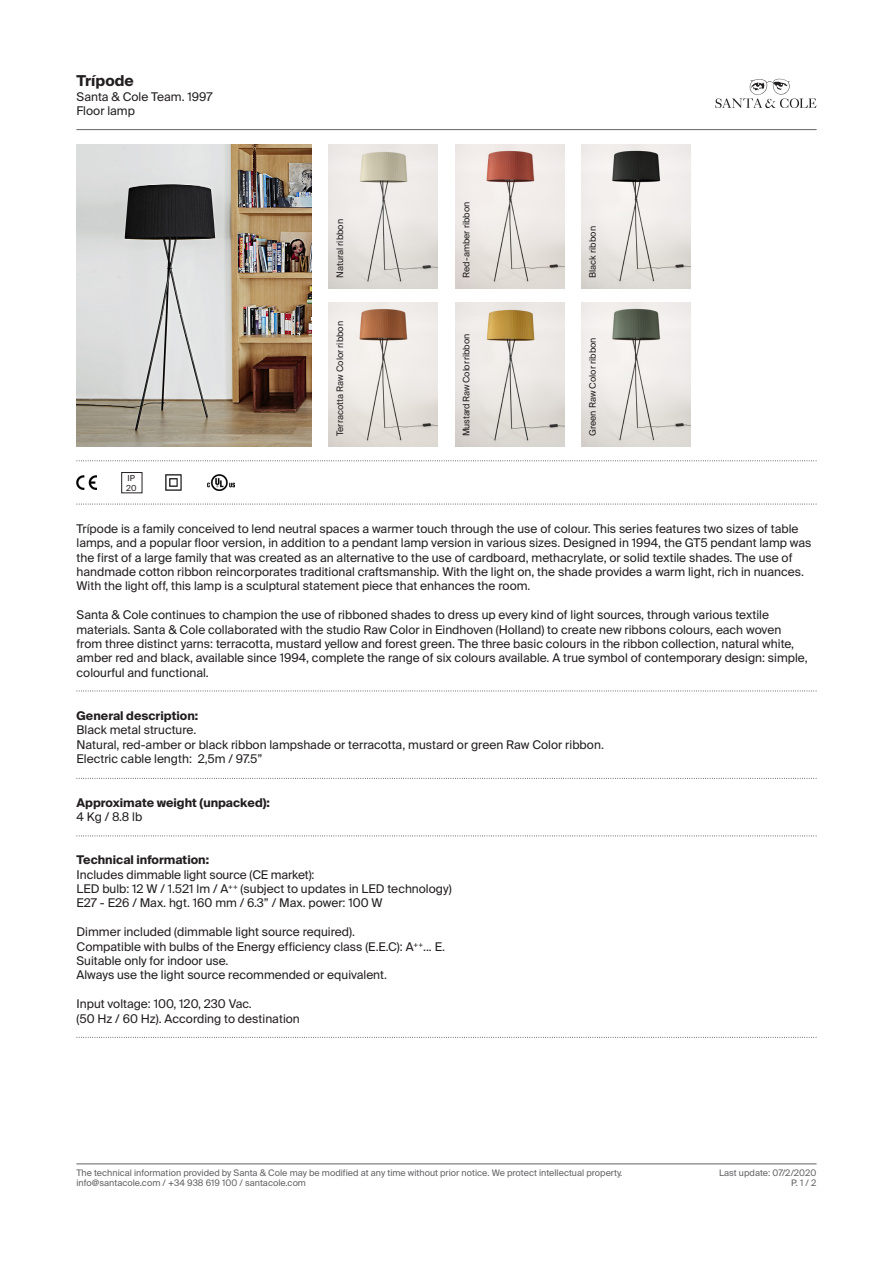
<style>
.page{position:relative;width:893px;height:1263px;background:#fff}
.page>*{position:absolute;margin:0;border:0;box-sizing:border-box;transform-origin:0 0}
.t1{font:700 15px "Suisse Intl";color:#231f20}
.t2{font:12px/14.4px "Suisse Intl";color:#231f20}
.t3{font:700 12px "Suisse Intl";color:#231f20}
.t4{font:9px "Suisse Intl";color:#636366}
.t5{font:9px "Suisse Intl";color:#231f20}
.t6{font:9px "Suisse Intl";letter-spacing:-.025em;color:#231f20}
.t7{font:8.25px "Suisse Intl";color:#231f20}
.s1{font-weight:700}
</style>
<div class="page">
<svg style="left:715px;top:79px;width:101px;height:29px"></svg>
<hr style="left:77px;top:129px;width:739px;height:1px;background:#636366">
<hr style="left:77px;top:1163px;width:739px;height:1px;background:#636366">
<img style="left:77px;top:144px;width:234px;height:302px">
<img style="left:328px;top:144px;width:109px;height:144px">
<img style="left:328px;top:302px;width:109px;height:144px">
<img style="left:455px;top:144px;width:109px;height:144px">
<img style="left:455px;top:302px;width:109px;height:144px">
<img style="left:582px;top:144px;width:109px;height:144px">
<img style="left:582px;top:302px;width:109px;height:144px">
<svg style="left:77px;top:460px;width:740px;height:1px"></svg>
<svg style="left:77px;top:504px;width:740px;height:1px"></svg>
<svg style="left:77px;top:835px;width:740px;height:1px"></svg>
<svg style="left:77px;top:1037px;width:740px;height:1px"></svg>
<svg style="left:77px;top:691px;width:740px;height:1px"></svg>
<img style="left:77px;top:475px;width:19px;height:14px">
<img style="left:207px;top:474px;width:27px;height:16px">
<img style="left:165px;top:474px;width:17px;height:17px">
<svg style="left:77px;top:778px;width:740px;height:1px"></svg>
<p class="t1" style="left:77px;top:72px;width:59px">Trípode</p>
<p class="t2" style="left:77px;top:89px;width:138px">Santa &amp; Cole Team. 1997<br>Floor lamp</p>
<p class="t7" style="left:128px;top:473px;width:9px">IP</p>
<p class="t7" style="left:126px;top:483px;width:12px">20</p>
<p class="t5" style="left:335px;top:278px;width:60px;rotate:-90deg">Natural ribbon</p>
<p class="t5" style="left:335px;top:436px;width:117px;rotate:-90deg">Terracotta Raw Color ribbon</p>
<p class="t5" style="left:461px;top:278px;width:78px;rotate:-90deg">Red-amber ribbon</p>
<p class="t6" style="left:461px;top:436px;width:104px;rotate:-90deg">Mustard Raw Color ribbon</p>
<p class="t5" style="left:587px;top:278px;width:53px;rotate:-90deg">Black ribbon</p>
<p class="t5" style="left:587px;top:436px;width:100px;rotate:-90deg">Green Raw Color ribbon</p>
<p class="t2" style="left:77px;top:521px;width:736px">Trípode is a family conceived to lend neutral spaces a warmer touch through the use of colour. This series features two sizes of table lamps, and a popular floor version, in addition to a pendant lamp version in various sizes. Designed in 1994, the GT5 pendant lamp was the first of a large family that was created as an alternative to the use of cardboard, methacrylate, or solid textile shades. The use of handmade cotton ribbon reincorporates traditional craftsmanship. With the light on, the shade provides a warm light, rich in nuances.<br>With the light off, this lamp is a sculptural statement piece that enhances the room.</p>
<p class="t2" style="left:77px;top:608px;width:733px">Santa &amp; Cole continues to champion the use of ribboned shades to dress up every kind of light sources, through various textile materials. Santa &amp; Cole collaborated with the studio Raw Color in Eindhoven (Holland) to create new ribbons colours, each woven from three distinct yarns: terracotta, mustard yellow and forest green. The three basic colours in the ribbon collection, natural white, amber red and black, available since 1994, complete the range of six colours available. A true symbol of contemporary design: simple, colourful and functional.</p>
<p class="t2" style="left:77px;top:709px;width:123px"><span class="s1">General description:<br></span>Black metal structure.</p>
<p class="t2" style="left:77px;top:737px;width:529px">Natural, red-amber or black ribbon lampshade or terracotta, mustard or green Raw Color ribbon.</p>
<p class="t2" style="left:77px;top:752px;width:187px">Electric cable length: 2,5m / 97.5”</p>
<p class="t3" style="left:77px;top:795px;width:195px">Approximate weight (unpacked):</p>
<p class="t2" style="left:77px;top:809px;width:67px">4 Kg / 8.8 lb</p>
<p class="t2" style="left:77px;top:853px;width:239px"><span class="s1">Technical information:<br></span>Includes dimmable light source (CE market):</p>
<p class="t2" style="left:77px;top:881px;width:377px">LED bulb: 12 W / 1.521 lm / A<sup>++</sup> (subject to updates in LED technology)</p>
<p class="t2" style="left:77px;top:896px;width:308px">E27 - E26 / Max. hgt. 160 mm / 6.3” / Max. power: 100 W</p>
<p class="t2" style="left:77px;top:925px;width:280px">Dimmer included (dimmable light source required).</p>
<p class="t2" style="left:77px;top:939px;width:370px">Compatible with bulbs of the Energy efficiency class (E.E.C): A<sup>++</sup>... E.</p>
<p class="t2" style="left:77px;top:953px;width:154px">Suitable only for indoor use.</p>
<p class="t2" style="left:77px;top:968px;width:312px">Always use the light source recommended or equivalent.</p>
<p class="t2" style="left:77px;top:997px;width:225px">Input voltage: 100, 120, 230 Vac.<br>(50 Hz / 60 Hz). According to destination</p>
<p class="t4" style="left:77px;top:1167px;width:547px">The technical information provided by Santa &amp; Cole may be modified at any time without prior notice. We protect intellectual property.</p>
<p class="t4" style="left:719px;top:1167px;width:99px">Last update: 07/2/2020</p>
<p class="t4" style="left:77px;top:1178px;width:231px">info@santacole.com / +34 938 619 100 / santacole.com</p>
<p class="t4" style="left:791px;top:1178px;width:27px">P. 1 / 2</p>
</div>
